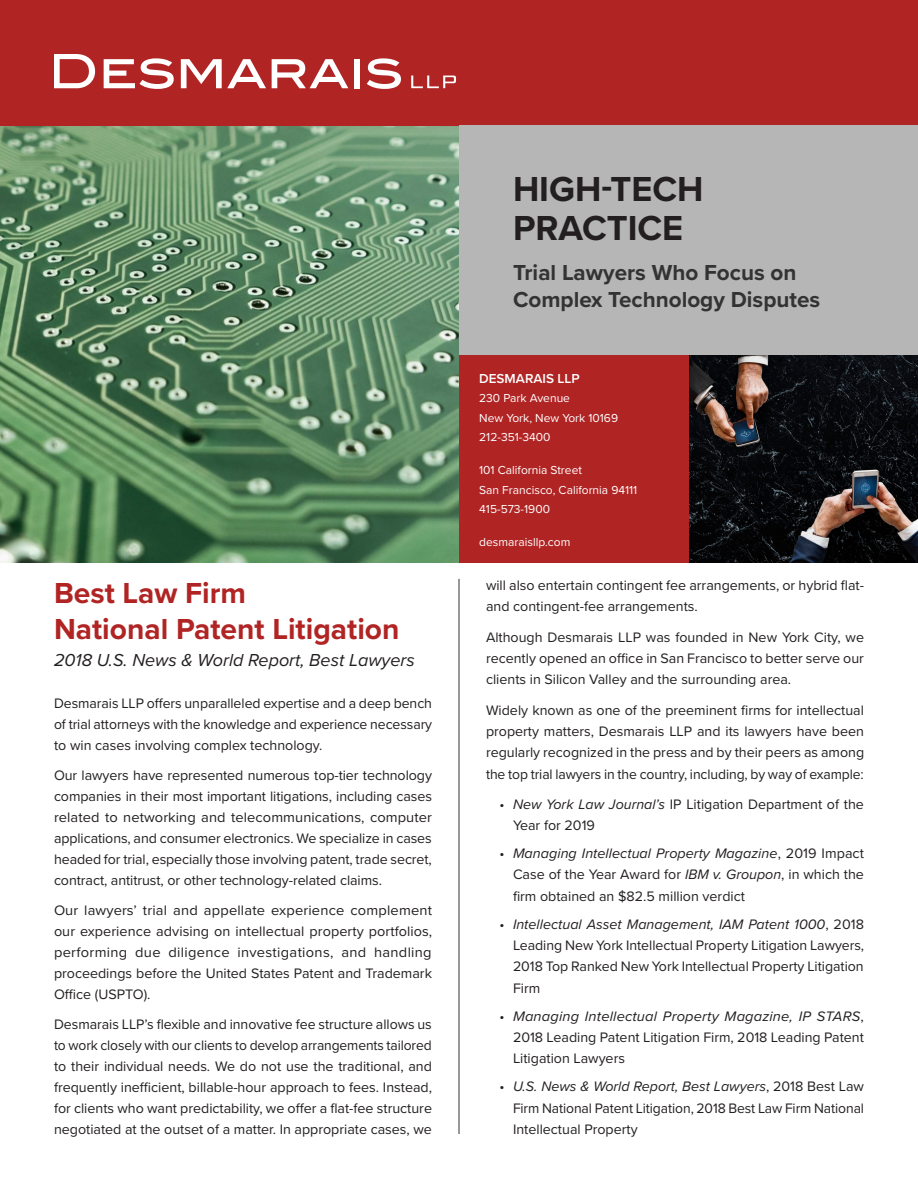
<style>
.page{position:relative;width:918px;height:1188px;background:#fff}
.page>*{position:absolute;margin:0;border:0;box-sizing:border-box;transform-origin:0 0}
.t1{font:700 36px/39px "Proxima Nova";color:#231f20}
.Titles{font:700 30px/36px "Proxima Nova";color:#b12424}
.t2{font:700 22.5px/27px "Proxima Nova";color:#323332}
.t3{font:italic 18px "Proxima Nova";color:#231f20}
.text{font:14.25px/21px "Proxima Nova";color:#231f20;text-align:justify}
.t4{font:600 13.5px "Proxima Nova";color:#fff}
.t5{font:12px "Proxima Nova";color:#fff}
.s1{font-style:italic}
</style>
<div class="page">
<img style="left:0;top:125px;width:459px;height:438px">
<img style="left:688px;top:355px;width:230px;height:208px">
<div style="left:0;top:0;width:918px;height:125px;background:#b12424"></div>
<svg style="left:411px;top:76px;width:45px;height:12px"></svg>
<svg style="left:54px;top:54px;width:41px;height:34px"></svg>
<svg style="left:104px;top:58px;width:70px;height:31px"></svg>
<svg style="left:181px;top:59px;width:85px;height:29px"></svg>
<svg style="left:272px;top:59px;width:76px;height:29px"></svg>
<div style="left:354px;top:59px;width:6px;height:29px;background:#fff"></div>
<svg style="left:367px;top:58px;width:34px;height:31px"></svg>
<div style="left:459px;top:354px;width:229px;height:209px;background:#b12424"></div>
<hr style="left:459px;top:579px;width:1px;height:555px;background:#323332">
<div style="left:459px;top:125px;width:459px;height:230px;background:#b6b6b7"></div>
<p class="Titles" style="left:54px;top:574px;width:347px">Best Law Firm<br>National Patent Litigation</p>
<p class="t3" style="left:54px;top:647px;width:362px">2018 U.S. News &amp; World Report, Best Lawyers</p>
<p class="text" style="left:54px;top:692px;width:380px">Desmarais LLP offers unparalleled expertise and a deep bench of trial attorneys with the knowledge and experience necessary to win cases involving complex technology.</p>
<p class="text" style="left:54px;top:764px;width:380px">Our lawyers have represented numerous top-tier technology companies in their most important litigations, including cases related to networking and telecommunications, computer applications, and consumer electronics. We specialize in cases headed for trial, especially those involving patent, trade secret, contract, antitrust, or other technology-related claims.</p>
<p class="text" style="left:54px;top:899px;width:380px">Our lawyers’ trial and appellate experience complement our experience advising on intellectual property portfolios, performing due diligence investigations, and handling proceedings before the United States Patent and Trademark Office (USPTO).</p>
<p class="text" style="left:54px;top:1013px;width:380px">Desmarais LLP’s flexible and innovative fee structure allows us to work closely with our clients to develop arrangements tailored to their individual needs. We do not use the traditional, and frequently inefficient, billable-hour approach to fees. Instead, for clients who want predictability, we offer a flat-fee structure negotiated at the outset of a matter. In appropriate cases, we</p>
<p class="t1" style="left:513px;top:169px;width:192px">HIGH-TECH<br>PRACTICE</p>
<p class="t2" style="left:513px;top:259px;width:309px">Trial Lawyers Who Focus on<br>Complex Technology Disputes</p>
<p class="t4" style="left:479px;top:368px;width:102px">DESMARAIS LLP</p>
<p class="t5" style="left:479px;top:389px;width:92px">230 Park Avenue</p>
<p class="t5" style="left:479px;top:409px;width:140px">New York, New York 10169</p>
<p class="t5" style="left:479px;top:428px;width:73px">212-351-3400</p>
<p class="t5" style="left:479px;top:461px;width:104px">101 California Street</p>
<p class="t5" style="left:479px;top:481px;width:160px">San Francisco, California 94111</p>
<p class="t5" style="left:479px;top:500px;width:72px">415-573-1900</p>
<p class="t5" style="left:479px;top:533px;width:93px">desmaraisllp.com</p>
<p class="text" style="left:486px;top:574px;width:379px">will also entertain contingent fee arrangements, or hybrid flat&shy;and contingent-fee arrangements.</p>
<p class="text" style="left:486px;top:626px;width:380px">Although Desmarais LLP was founded in New York City, we recently opened an office in San Francisco to better serve our clients in Silicon Valley and the surrounding area.</p>
<p class="text" style="left:486px;top:699px;width:380px">Widely known as one of the preeminent firms for intellectual property matters, Desmarais LLP and its lawyers have been regularly recognized in the press and by their peers as among the top trial lawyers in the country, including, by way of example:</p>
<p class="text" style="left:513px;top:793px;width:352px;text-indent:-14px">• <span class="s1">New York Law Journal’s</span> IP Litigation Department of the<br>Year for 2019</p>
<p class="text" style="left:513px;top:842px;width:352px;text-indent:-14px">• <span class="s1">Managing Intellectual Property Magazine</span>, 2019 Impact Case of the Year Award for <span class="s1">IBM v. Groupon</span>, in which the firm obtained an $82.5 million verdict</p>
<p class="text" style="left:513px;top:913px;width:353px;text-indent:-14px">• <span class="s1">Intellectual Asset Management, IAM Patent 1000</span>, 2018<br>Leading New York Intellectual Property Litigation Lawyers, 2018 Top Ranked New York Intellectual Property Litigation Firm</p>
<p class="text" style="left:513px;top:1005px;width:353px;text-indent:-14px">• <span class="s1">Managing Intellectual Property Magazine, IP STARS</span>, 2018 Leading Patent Litigation Firm, 2018 Leading Patent Litigation Lawyers</p>
<p class="text" style="left:513px;top:1075px;width:353px;text-indent:-14px">• <span class="s1">U.S. News &amp; World Report, Best Lawyers</span>, 2018 Best Law Firm National Patent Litigation, 2018 Best Law Firm National Intellectual Property</p>
</div>
